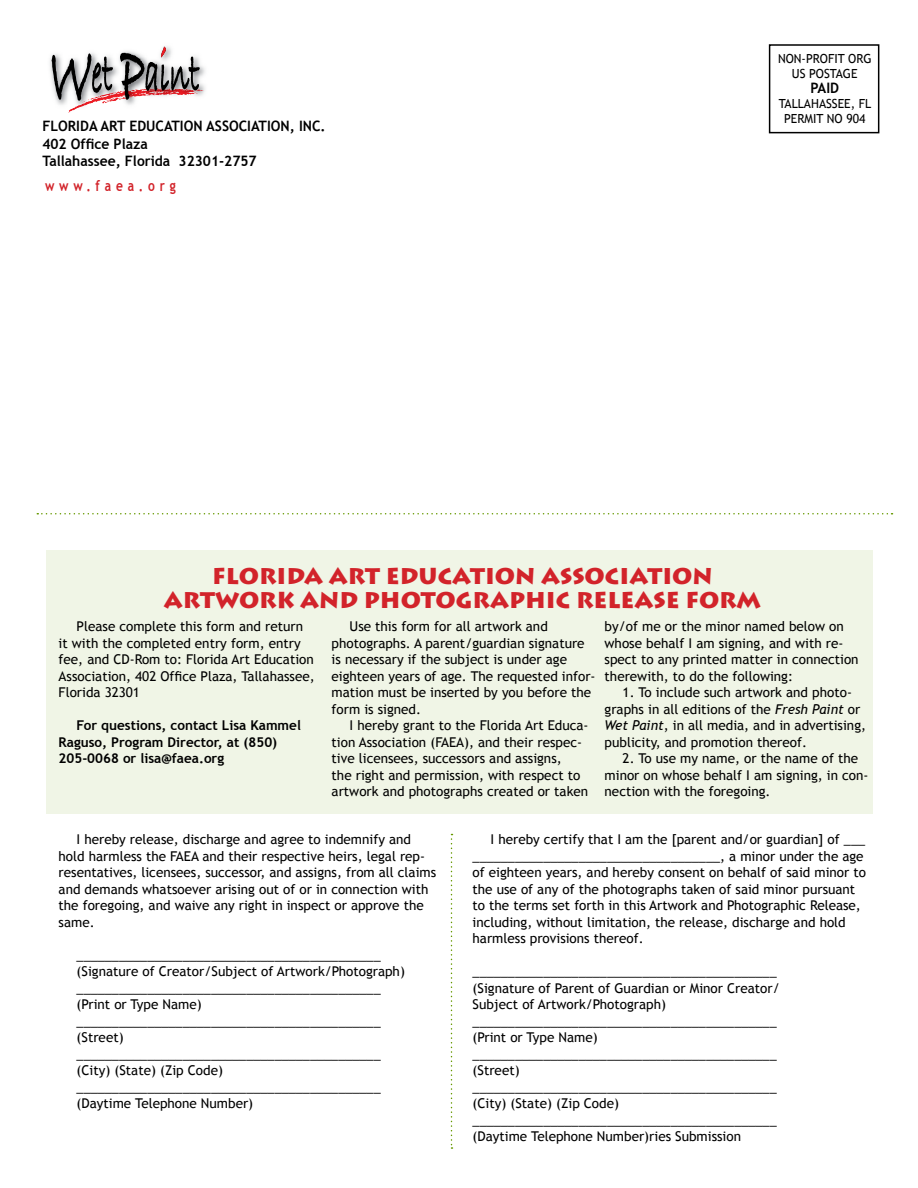
<style>
.page{position:relative;width:918px;height:1188px;background:#fff}
.page>*{position:absolute;margin:0;border:0;box-sizing:border-box;transform-origin:0 0}
.t1{font:900 22.5px/24px "Lithos";color:#d2232a;text-align:center}
.t2{font:700 15px "Trebuchet MS";letter-spacing:.4em;color:#d2232a;scale:.8 1}
.t3{font:700 14.4px/17.2px "Trebuchet MS";color:#000;scale:.96 1}
.t4{font:13.5px/16.5px "Trebuchet MS";color:#000}
.t5{font:700 13.5px/16.5px "Trebuchet MS";color:#000}
.t6{font:12.6px/15px "Trebuchet MS";color:#000;scale:.96 1}
.s1{font-style:italic}
</style>
<div class="page">
<div style="left:46px;top:550px;width:827px;height:264px;background:#f0f5e6"></div>
<svg style="left:37px;top:513px;width:856px;height:1px"></svg>
<img style="left:50px;top:46px;width:155px;height:46px">
<svg style="left:52px;top:47px;width:152px;height:66px"></svg>
<div style="left:769px;top:44px;width:110px;height:89px;border:2px solid #000"></div>
<svg style="left:451px;top:834px;width:2px;height:315px"></svg>
<p class="t6" style="left:792px;top:51px;width:84px;text-indent:-14px">Non -Profit Org us posta</p>
<p class="t6" style="left:843px;top:66px;width:17px">ge</p>
<p class="t3" style="left:42px;top:118px;width:297px">Florida Art Education Association, Inc.<br>402 Office Plaza<br>Tallahassee, Florida 32301-2757</p>
<p class="t2" style="left:45px;top:176px;width:165px">www.faea.org</p>
<p class="t3" style="left:810px;top:79px;width:31px">paid</p>
<p class="t6" style="left:784px;top:96px;width:92px;text-indent:27px">hassee, FL<br>Permit no 904</p>
<p class="t6" style="left:779px;top:96px;width:8px">talla</p>
<h1 class="t1" style="left:164px;top:564px;width:599px">FLORIDA ART EDUCATION ASSOCIATION<br>ARTWORK AND PHOTOGRAPHIC RELEASE FORM</h1>
<p class="t4" style="left:59px;top:618px;width:258px;text-indent:18px">Please complete this form and return it with the completed entry form, entry fee, and CD-Rom to: Florida Art Education Association, 402 Office Plaza, Tallahassee, Florida 32301</p>
<p class="t5" style="left:59px;top:717px;width:244px;text-indent:18px">For questions, contact Lisa Kammel<br>Raguso, Program Director, at (850)<br>205-0068 or lisa@faea.org</p>
<p class="t4" style="left:605px;top:618px;width:256px">by/of me or the minor named below on whose behalf I am signing, and with re&shy;spect to any printed matter in connection therewith, to do the following:</p>
<p class="t4" style="left:605px;top:684px;width:263px;text-indent:18px">1. To include such artwork and photo&shy;graphs in all editions of the <span class="s1">Fresh Paint</span> or <span class="s1">Wet Paint</span>, in all media, and in advertising, publicity, and promotion thereof.</p>
<p class="t4" style="left:605px;top:750px;width:265px;text-indent:18px">2. To use my name, or the name of the minor on whose behalf I am signing, in con&shy;nection with the foregoing.</p>
<p class="t4" style="left:332px;top:618px;width:265px;text-indent:18px">Use this form for all artwork and photographs. A parent/guardian signature is necessary if the subject is under age eighteen years of age. The requested infor&shy;mation must be inserted by you before the form is signed.</p>
<p class="t4" style="left:332px;top:717px;width:258px;text-indent:18px">I hereby grant to the Florida Art Educa&shy;tion Association (FAEA), and their respec&shy;tive licensees, successors and assigns,<br>the right and permission, with respect to artwork and photographs created or taken</p>
<p class="t4" style="left:59px;top:832px;width:379px;text-indent:18px">I hereby release, discharge and agree to indemnify and hold harmless the FAEA and their respective heirs, legal rep&shy;resentatives, licensees, successor, and assigns, from all claims and demands whatsoever arising out of or in connection with the foregoing, and waive any right in inspect or approve the same.</p>
<p class="t4" style="left:77px;top:947px;width:330px">___________________________________________ (Signature of Creator/Subject of Artwork/Photograph) ___________________________________________ (Print or Type Name) ___________________________________________ (Street) ___________________________________________ (City) (State) (Zip Code) ___________________________________________ (Daytime Telephone Number)</p>
<p class="t4" style="left:473px;top:832px;width:395px;text-indent:18px">I hereby certify that I am the [parent and/or guardian] of ___ ___________________________________, a minor under the age of eighteen years, and hereby consent on behalf of said minor to the use of any of the photographs taken of said minor pursuant to the terms set forth in this Artwork and Photographic Release, including, without limitation, the release, discharge and hold harmless provisions thereof.</p>
<p class="t4" style="left:473px;top:964px;width:309px">___________________________________________ (Signature of Parent of Guardian or Minor Creator/ Subject of Artwork/Photograph) ___________________________________________ (Print or Type Name) ___________________________________________ (Street) ___________________________________________ (City) (State) (Zip Code) ___________________________________________ (Daytime Telephone Number)ries Submission</p>
</div>
